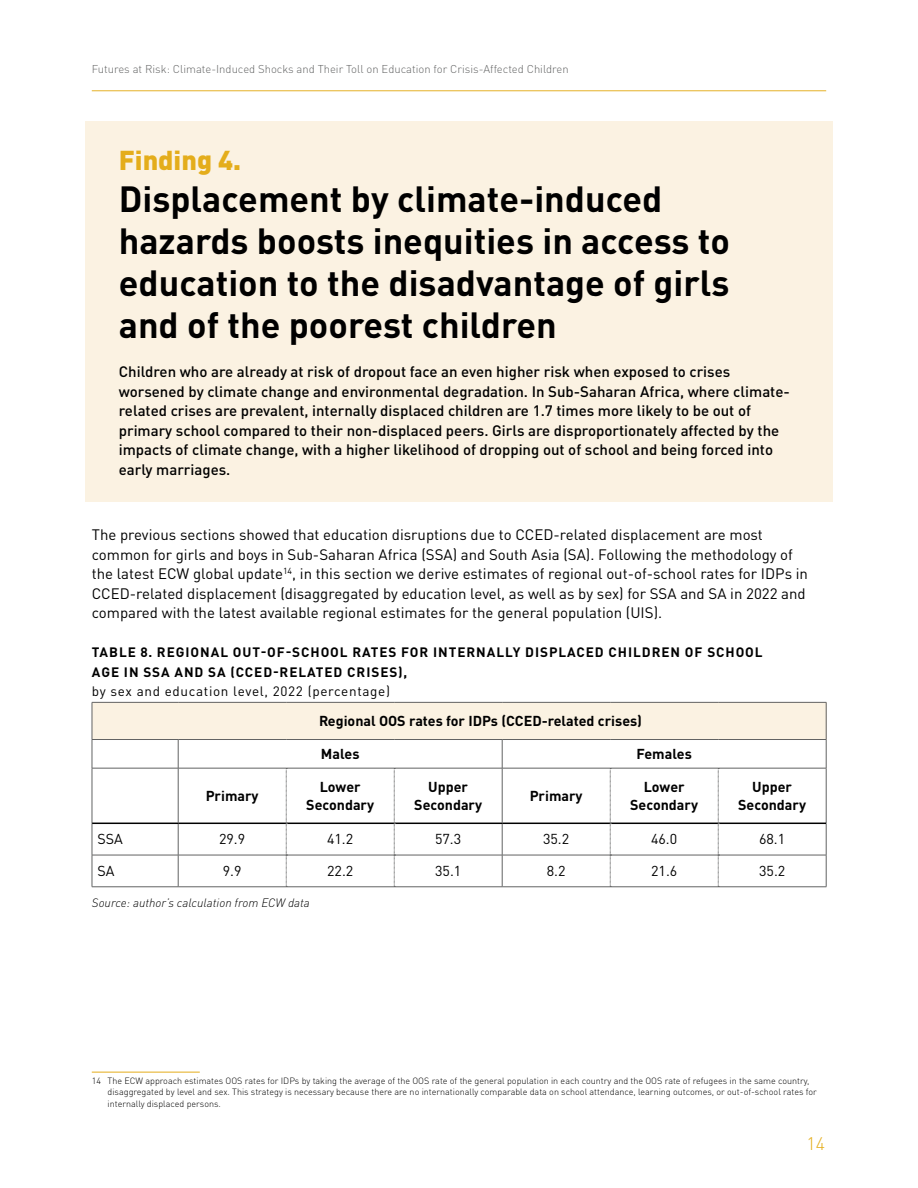
<style>
.page{position:relative;width:918px;height:1188px;background:#fff}
.page>*{position:absolute;margin:0;border:0;box-sizing:border-box;transform-origin:0 0}
.t1{font:700 36px/42px "DIN Pro";color:#000}
.t2{font:900 27px "DIN Pro";color:#e4ad1b}
.t3{font:300 18px "DIN Pro";color:#e4ad1b}
.t4{font:15px/19.5px "DIN Pro";color:#000}
.t5{font:500 15px/19.5px "DIN Pro";color:#000}
.t6{font:700 14.25px/18px "DIN Pro";color:#000;text-align:center}
.t7{font:14.25px "DIN Pro";color:#000}
.t8{font:700 13.5px/19.5px "DIN Pro";letter-spacing:.07em;color:#000}
.t9{font:13.5px "DIN Pro";letter-spacing:.05em;color:#000}
.t10{font:italic 300 12px "DIN Pro";color:#000}
.t11{font:300 11.25px "DIN Pro";color:#626363}
.t12{font:300 9px/11.7px "DIN Pro";color:#000}
</style>
<div class="page">
<hr style="left:92px;top:91px;width:734px;height:1px;background:#e4ad1b">
<div style="left:85px;top:121px;width:748px;height:380px;background:#fbf2e2"></div>
<div style="left:92px;top:702px;width:734px;height:38px;background:#fbf2e2"></div>
<hr style="left:92px;top:702px;width:86px;height:1px;background:#626363">
<hr style="left:92px;top:703px;width:1px;height:36px;background:#626363">
<hr style="left:178px;top:702px;width:108px;height:1px;background:#626363">
<hr style="left:286px;top:702px;width:108px;height:1px;background:#626363">
<hr style="left:394px;top:702px;width:108px;height:1px;background:#626363">
<hr style="left:502px;top:702px;width:108px;height:1px;background:#626363">
<hr style="left:610px;top:702px;width:108px;height:1px;background:#626363">
<hr style="left:718px;top:702px;width:108px;height:1px;background:#626363">
<hr style="left:826px;top:703px;width:1px;height:36px;background:#626363">
<hr style="left:92px;top:739px;width:86px;height:1px;background:#626363">
<svg style="left:92px;top:740px;width:1px;height:28px"></svg>
<hr style="left:178px;top:739px;width:108px;height:1px;background:#626363">
<svg style="left:178px;top:740px;width:1px;height:28px"></svg>
<hr style="left:286px;top:739px;width:108px;height:1px;background:#626363">
<hr style="left:394px;top:739px;width:108px;height:1px;background:#626363">
<hr style="left:502px;top:739px;width:108px;height:1px;background:#626363">
<svg style="left:502px;top:740px;width:1px;height:28px"></svg>
<hr style="left:610px;top:739px;width:108px;height:1px;background:#626363">
<hr style="left:718px;top:739px;width:108px;height:1px;background:#626363">
<svg style="left:826px;top:740px;width:1px;height:28px"></svg>
<hr style="left:92px;top:768px;width:86px;height:1px;background:#626363">
<hr style="left:92px;top:768px;width:1px;height:55px;background:#626363">
<hr style="left:178px;top:768px;width:108px;height:1px;background:#626363">
<hr style="left:178px;top:768px;width:1px;height:55px;background:#626363">
<hr style="left:286px;top:768px;width:108px;height:1px;background:#626363">
<hr style="left:394px;top:768px;width:108px;height:1px;background:#626363">
<hr style="left:502px;top:768px;width:108px;height:1px;background:#626363">
<hr style="left:502px;top:768px;width:1px;height:55px;background:#626363">
<hr style="left:610px;top:768px;width:108px;height:1px;background:#626363">
<hr style="left:718px;top:768px;width:108px;height:1px;background:#626363">
<hr style="left:826px;top:768px;width:1px;height:55px;background:#626363">
<hr style="left:92px;top:823px;width:1px;height:32px;background:#626363">
<hr style="left:178px;top:824px;width:1px;height:31px;background:#626363">
<hr style="left:502px;top:824px;width:1px;height:31px;background:#626363">
<hr style="left:826px;top:823px;width:1px;height:32px;background:#626363">
<hr style="left:92px;top:855px;width:86px;height:1px;background:#626363">
<hr style="left:92px;top:855px;width:1px;height:32px;background:#626363">
<hr style="left:178px;top:855px;width:108px;height:1px;background:#626363">
<hr style="left:178px;top:855px;width:1px;height:32px;background:#626363">
<hr style="left:286px;top:855px;width:108px;height:1px;background:#626363">
<hr style="left:394px;top:855px;width:108px;height:1px;background:#626363">
<hr style="left:502px;top:855px;width:108px;height:1px;background:#626363">
<hr style="left:502px;top:855px;width:1px;height:32px;background:#626363">
<hr style="left:610px;top:855px;width:108px;height:1px;background:#626363">
<hr style="left:718px;top:855px;width:108px;height:1px;background:#626363">
<hr style="left:826px;top:855px;width:1px;height:32px;background:#626363">
<hr style="left:92px;top:887px;width:86px;height:1px;background:#626363">
<hr style="left:178px;top:887px;width:108px;height:1px;background:#626363">
<hr style="left:286px;top:887px;width:108px;height:1px;background:#626363">
<hr style="left:394px;top:887px;width:108px;height:1px;background:#626363">
<hr style="left:502px;top:887px;width:108px;height:1px;background:#626363">
<hr style="left:610px;top:887px;width:108px;height:1px;background:#626363">
<hr style="left:718px;top:887px;width:108px;height:1px;background:#626363">
<hr style="left:92px;top:823px;width:86px;height:1px;background:#000">
<hr style="left:178px;top:823px;width:108px;height:1px;background:#000">
<hr style="left:286px;top:823px;width:108px;height:1px;background:#000">
<hr style="left:394px;top:823px;width:108px;height:1px;background:#000">
<hr style="left:502px;top:823px;width:108px;height:1px;background:#000">
<hr style="left:610px;top:823px;width:108px;height:1px;background:#000">
<hr style="left:718px;top:823px;width:108px;height:1px;background:#000">
<svg style="left:286px;top:769px;width:1px;height:118px"></svg>
<svg style="left:394px;top:769px;width:1px;height:118px"></svg>
<svg style="left:610px;top:769px;width:1px;height:118px"></svg>
<svg style="left:718px;top:769px;width:1px;height:118px"></svg>
<hr style="left:92px;top:1072px;width:108px;height:1px;background:#e4ad1b">
<p class="t11" style="left:92px;top:60px;width:478px">Futures at Risk: Climate-Induced Shocks and Their Toll on Education for Crisis-Affected Children</p>
<h2 class="t2" style="left:119px;top:137px;width:124px">Finding 4.</h2>
<h1 class="t1" style="left:119px;top:174px;width:613px">Displacement by climate-induced hazards boosts inequities in access to education to the disadvantage of girls and of the poorest children</h1>
<p class="t5" style="left:119px;top:361px;width:673px">Children who are already at risk of dropout face an even higher risk when exposed to crises worsened by climate change and environmental degradation. In Sub-Saharan Africa, where climate&shy;related crises are prevalent, internally displaced children are 1.7 times more likely to be out of primary school compared to their non-displaced peers. Girls are disproportionately affected by the impacts of climate change, with a higher likelihood of dropping out of school and being forced into early marriages.</p>
<p class="t4" style="left:92px;top:524px;width:718px">The previous sections showed that education disruptions due to CCED-related displacement are most common for girls and boys in Sub-Saharan Africa (SSA) and South Asia (SA). Following the methodology of the latest ECW global update<sup>14</sup>, in this section we derive estimates of regional out-of-school rates for IDPs in CCED-related displacement (disaggregated by education level, as well as by sex) for SSA and SA in 2022 and compared with the latest available regional estimates for the general population (UIS).</p>
<p class="t8" style="left:92px;top:641px;width:672px">TABLE 8. REGIONAL OUT-OF-SCHOOL RATES FOR INTERNALLY DISPLACED CHILDREN OF SCHOOL<br>AGE IN SSA AND SA (CCED-RELATED CRISES),</p>
<p class="t9" style="left:92px;top:681px;width:300px">by sex and education level, 2022 (percentage)</p>
<p class="t6" style="left:319px;top:710px;width:324px">Regional OOS rates for IDPs (CCED-related crises)</p>
<p class="t6" style="left:321px;top:743px;width:40px">Males</p>
<p class="t6" style="left:637px;top:743px;width:57px">Females</p>
<p class="t6" style="left:206px;top:785px;width:54px">Primary</p>
<p class="t6" style="left:306px;top:776px;width:69px">Lower<br>Secondary</p>
<p class="t6" style="left:414px;top:776px;width:69px">Upper<br>Secondary</p>
<p class="t6" style="left:530px;top:785px;width:54px">Primary</p>
<p class="t6" style="left:630px;top:776px;width:69px">Lower<br>Secondary</p>
<p class="t6" style="left:738px;top:776px;width:69px">Upper<br>Secondary</p>
<p class="t7" style="left:97px;top:828px;width:27px">SSA</p>
<p class="t7" style="left:219px;top:828px;width:28px">29.9</p>
<p class="t7" style="left:327px;top:828px;width:28px">41.2</p>
<p class="t7" style="left:435px;top:828px;width:28px">57.3</p>
<p class="t7" style="left:543px;top:828px;width:28px">35.2</p>
<p class="t7" style="left:651px;top:828px;width:28px">46.0</p>
<p class="t7" style="left:759px;top:828px;width:28px">68.1</p>
<p class="t7" style="left:97px;top:860px;width:19px">SA</p>
<p class="t7" style="left:223px;top:860px;width:20px">9.9</p>
<p class="t7" style="left:327px;top:860px;width:28px">22.2</p>
<p class="t7" style="left:435px;top:860px;width:28px">35.1</p>
<p class="t7" style="left:547px;top:860px;width:20px">8.2</p>
<p class="t7" style="left:651px;top:860px;width:28px">21.6</p>
<p class="t7" style="left:759px;top:860px;width:28px">35.2</p>
<p class="t10" style="left:92px;top:894px;width:220px">Source: author’s calculation from ECW data</p>
<p class="t12" style="left:108px;top:1074px;width:711px;text-indent:-16px">14 The ECW approach estimates OOS rates for IDPs by taking the average of the OOS rate of the general population in each country and the OOS rate of refugees in the same country, disaggregated by level and sex. This strategy is necessary because there are no internationally comparable data on school attendance, learning outcomes, or out-of-school rates for internally displaced persons.</p>
<p class="t3" style="left:806px;top:1129px;width:20px">14</p>
</div>
